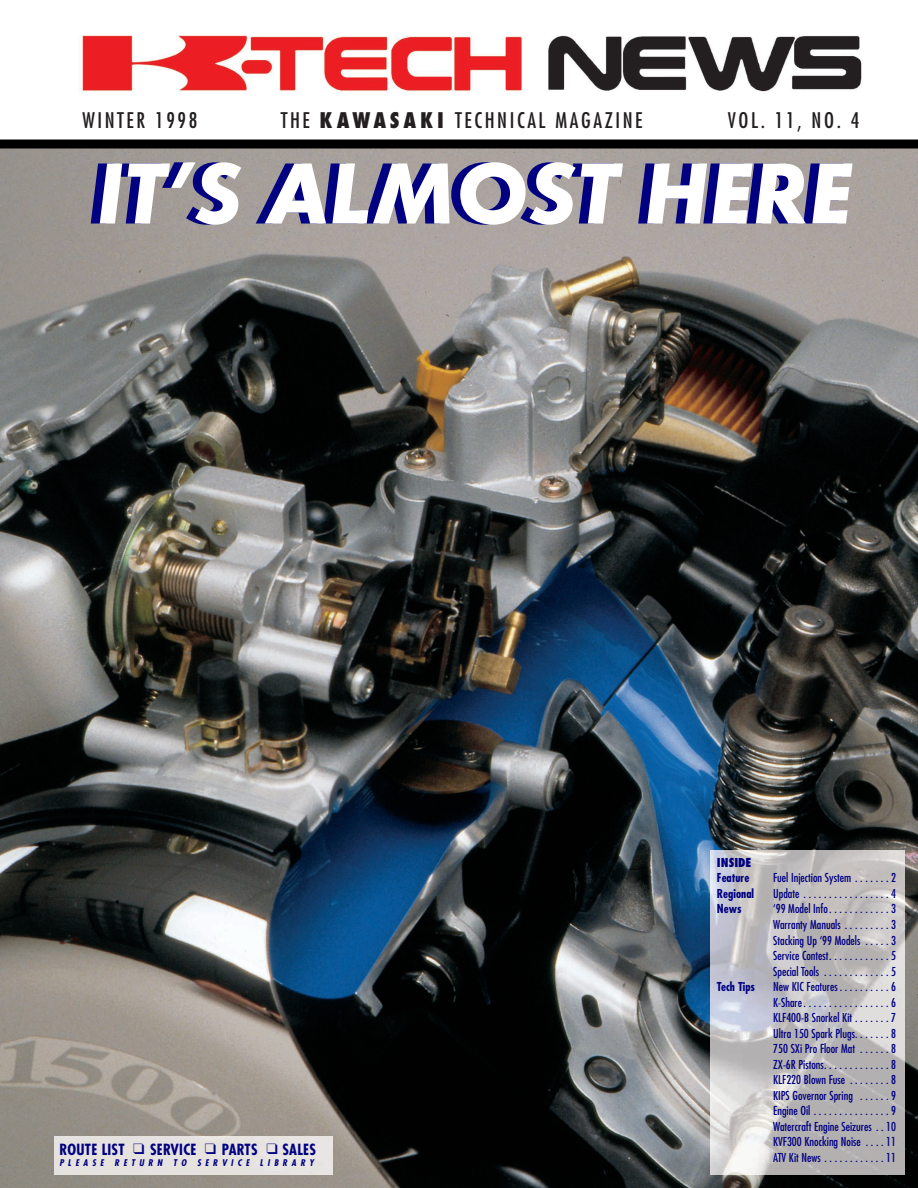
<style>
.page{position:relative;width:918px;height:1188px;background:#fff}
.page>*{position:absolute;margin:0;border:0;box-sizing:border-box;transform-origin:0 0}
.t1{font:italic 700 90px "Futura T";color:#000080}
.t2{font:condensed 21px "Futura";letter-spacing:.125em;color:#231f20}
.t3{font:700 condensed 15px "Futura";letter-spacing:.015em;color:#000080}
.t4{font:condensed 12px/15.6px "Futura";color:#000080;text-align:justify}
.t5{font:700 condensed 12px "Futura";color:#000080}
.t6{font:800 condensed 12px "Futura";color:#000080}
.t7{font:italic 700 condensed 9px "Futura";letter-spacing:.465em;color:#000080}
.s1{font-weight:800}
.s2{color:#fff}
</style>
<div class="page">
<img style="left:0;top:148px;width:918px;height:1040px">
<img style="left:711px;top:850px;width:194px;height:324px">
<div style="left:54px;top:1137px;width:279px;height:37px;background:#e6e3e1"></div>
<img style="left:82px;top:35px;width:780px;height:58px">
<div style="left:0;top:140px;width:918px;height:8px;background:#000"></div>
<h2 class="t2" style="left:82px;top:110px;width:116px">WINTER 1998</h2>
<h2 class="t2" style="left:281px;top:110px;width:363px">THE <span class="s1">KAWASAKI</span> TECHNICAL MAGAZINE</h2>
<h2 class="t2" style="left:728px;top:110px;width:133px">VOL. 11, NO. 4</h2>
<h1 class="t1" style="left:96px;top:156px;width:749px"><span class="s2">IT’S</span> ALMOST HERE</h1>
<p class="t3" style="left:59px;top:1143px;width:258px">ROUTE LIST ❑ SERVICE ❑ PARTS ❑ SALES</p>
<p class="t7" style="left:59px;top:1158px;width:256px">PLEASE RETURN TO SERVICE LIBRARY</p>
<p class="t6" style="left:717px;top:858px;width:36px">INSIDE</p>
<p class="t5" style="left:717px;top:873px;width:34px">Feature</p>
<p class="t4" style="left:773px;top:871px;width:124px">Fuel Injection System . . . . . . . 2</p>
<p class="t5" style="left:717px;top:888px;width:39px">Regional</p>
<p class="t4" style="left:773px;top:887px;width:124px">Update . . . . . . . . . . . . . . . . . 4</p>
<p class="t5" style="left:717px;top:904px;width:26px">News</p>
<p class="t4" style="left:773px;top:902px;width:125px">‘99 Model Info. . . . . . . . . . . . 3<br>Warranty Manuals . . . . . . . . . 3<br>Stacking Up ‘99 Models . . . . . 3<br>Service Contest. . . . . . . . . . . . 5<br>Special Tools . . . . . . . . . . . . . 5</p>
<p class="t5" style="left:717px;top:981px;width:40px">Tech Tips</p>
<p class="t4" style="left:773px;top:980px;width:125px">New KIC Features . . . . . . . . . . 6<br>K-Share. . . . . . . . . . . . . . . . . 6<br>KLF400-B Snorkel Kit . . . . . . . 7<br>Ultra 150 Spark Plugs. . . . . . . 8<br>750 SXi Pro Floor Mat . . . . . . 8<br>ZX-6R Pistons. . . . . . . . . . . . . 8<br>KLF220 Blown Fuse . . . . . . . . 8<br>KIPS Governor Spring . . . . . . 9<br>Engine Oil . . . . . . . . . . . . . . . 9<br>Watercraft Engine Seizures . . 10<br>KVF300 Knocking Noise . . . . 11<br>ATV Kit News . . . . . . . . . . . . 11</p>
</div>
